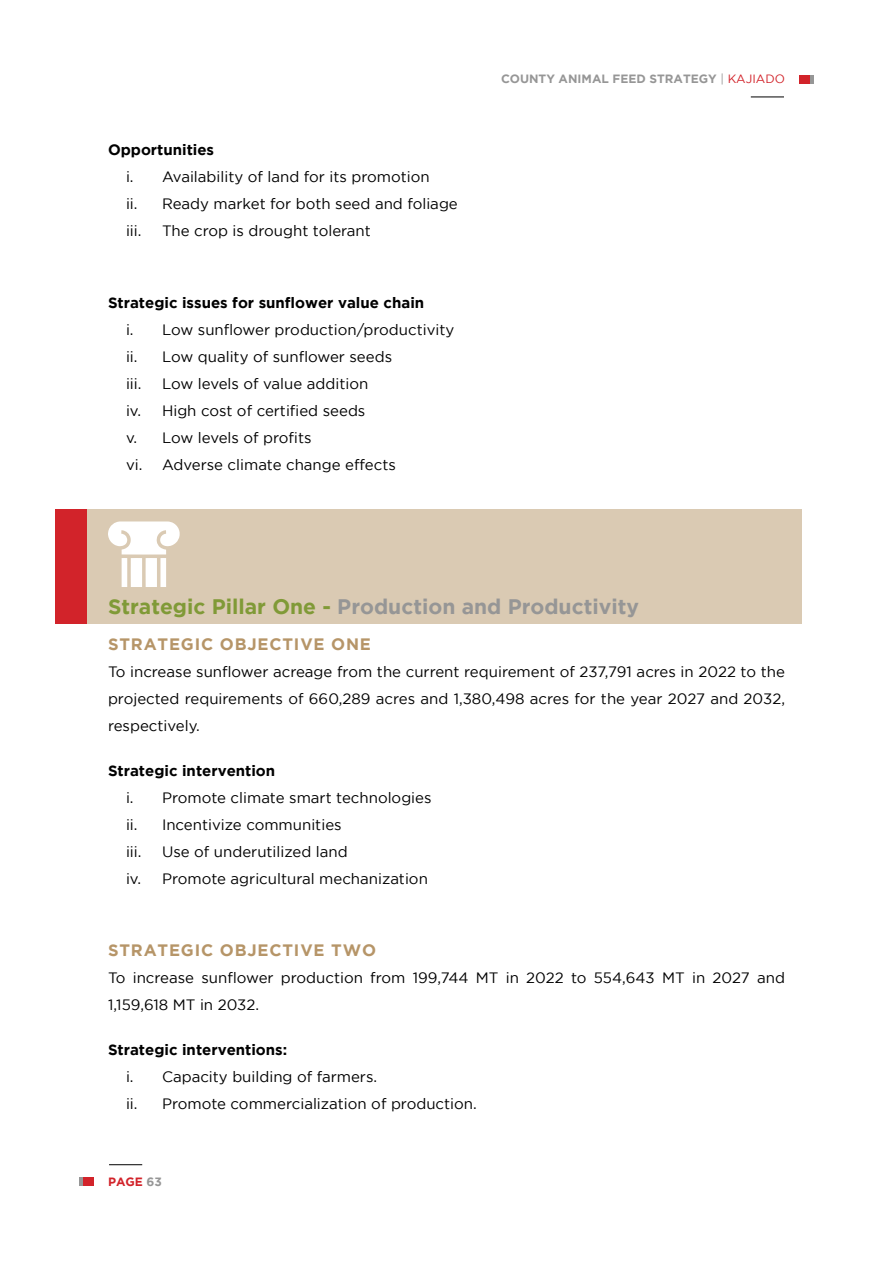
<style>
.page{position:relative;width:893px;height:1263px;background:#fff}
.page>*{position:absolute;margin:0;border:0;box-sizing:border-box;transform-origin:0 0}
.t1{font:700 21px "Gotham";color:#969696}
.t2{font:700 16.5px "Gotham";letter-spacing:.05em;color:#b69568}
.t3{font:15px/27px "Gotham";color:#000}
.t4{font:700 15px "Gotham";color:#000}
.t5{font:700 12px "Gotham";color:#969696}
.t6{font:700 12px "Gotham";color:#d2232a}
.s1{font-weight:400}
.s2{font-weight:400;color:#d2232a}
.s3{color:#809a37}
.s4{color:#969696}
</style>
<div class="page">
<hr style="left:109px;top:1164px;width:33px;height:1px;background:#000">
<hr style="left:751px;top:97px;width:33px;height:1px;background:#000">
<div style="left:799px;top:75px;width:12px;height:9px;background:#d2232a"></div>
<svg style="left:811px;top:75px;width:3px;height:9px"></svg>
<div style="left:83px;top:1177px;width:11px;height:9px;background:#d2232a"></div>
<svg style="left:79px;top:1177px;width:4px;height:9px"></svg>
<div style="left:56px;top:510px;width:31px;height:114px;background:#d2232a"></div>
<div style="left:87px;top:510px;width:714px;height:114px;background:#dacab3"></div>
<svg style="left:108px;top:521px;width:71px;height:66px"></svg>
<p class="t4" style="left:108px;top:141px;width:108px">Opportunities</p>
<p class="t3" style="left:126px;top:163px;width:333px">i. Availability of land for its promotion<br>ii. Ready market for both seed and foliage iii.</p>
<p class="t3" style="left:162px;top:217px;width:210px">The crop is drought tolerant</p>
<p class="t4" style="left:108px;top:294px;width:318px">Strategic issues for sunflower value chain</p>
<p class="t3" style="left:126px;top:316px;width:330px">i. Low sunflower production/productivity ii. Low quality of sunflower seeds<br>iii.</p>
<p class="t3" style="left:126px;top:370px;width:271px;text-indent:36px">Low levels of value addition<br>iv. High cost of certified seeds<br>v. Low levels of profits<br>vi. Adverse climate change effects</p>
<p class="t5" style="left:501px;top:72px;width:285px">COUNTY ANIMAL FEED STRATEGY <span class="s1">|</span> <span class="s2">KAJIADO</span></p>
<h1 class="t1" style="left:108px;top:594px;width:532px"><span class="s3">Strategic Pillar One -</span> Production and Productivity</h1>
<p class="t2" style="left:108px;top:635px;width:264px">STRATEGIC OBJECTIVE ONE</p>
<p class="t3" style="left:108px;top:658px;width:678px;text-align:justify">To increase sunflower acreage from the current requirement of 237,791 acres in 2022 to the projected requirements of 660,289 acres and 1,380,498 acres for the year 2027 and 2032, respectively.</p>
<p class="t4" style="left:108px;top:762px;width:169px">Strategic intervention</p>
<p class="t3" style="left:126px;top:784px;width:307px">i. Promote climate smart technologies ii. Incentivize communities<br>iii.</p>
<p class="t3" style="left:126px;top:838px;width:303px;text-indent:36px">Use of underutilized land<br>iv. Promote agricultural mechanization</p>
<p class="t2" style="left:108px;top:941px;width:270px">STRATEGI C OBJECTIVE TWO</p>
<p class="t3" style="left:108px;top:964px;width:678px">To increase sunflower production from 199,744 MT in 2022 to 554,643 MT in 2027 and<br>1,159,618 MT in 2032.</p>
<p class="t4" style="left:108px;top:1041px;width:181px">Strategic interventions:</p>
<p class="t3" style="left:126px;top:1063px;width:352px">i. Capacity building of farmers.<br>ii. Promote commercialization of production.</p>
<p class="t6" style="left:108px;top:1175px;width:55px">PAGE <span class="s4">63</span></p>
</div>
